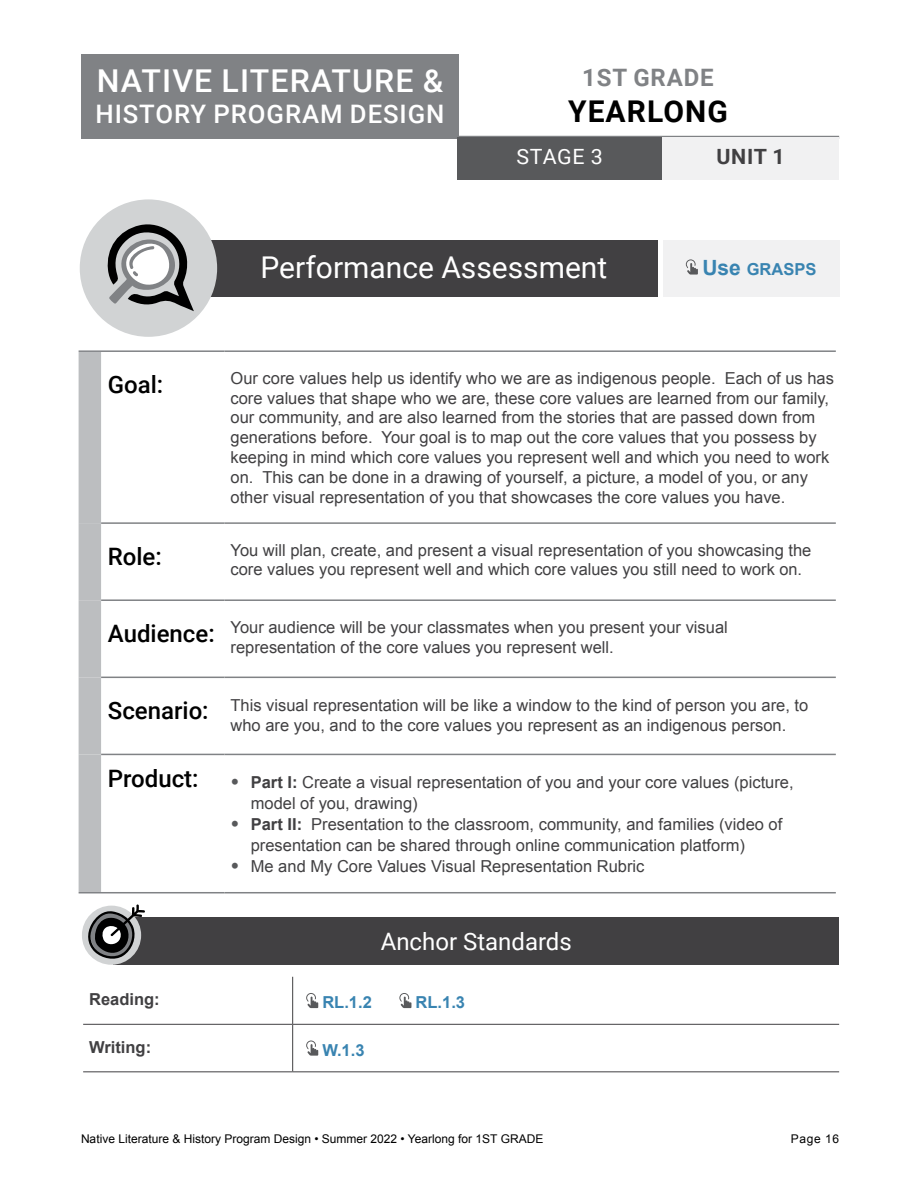
<style>
.page{position:relative;width:918px;height:1188px;background:#fff}
.page>*{position:absolute;margin:0;border:0;box-sizing:border-box;transform-origin:0 0}
.t1{font:500 31.5px "Roboto";letter-spacing:.035em;color:#fff}
.t2{font:30px "Roboto";color:#fff}
.t3{font:700 30px "Roboto";letter-spacing:.035em;color:#000}
.t4{font:500 25.5px "Roboto";letter-spacing:.035em;color:#fff}
.t5{font:500 24px "Roboto";color:#000}
.t6{font:24px "Roboto";color:#fff}
.t7{font:700 24px "Roboto";letter-spacing:.035em;color:#808285}
.t8{font:21px "Roboto";letter-spacing:.035em;color:#fff}
.t9{font:700 21px "Roboto";color:#414042}
.t10{font:16.5px/19.8px "Arial";color:#414042}
.t11{font:700 16.5px "Arial";color:#3984b1}
.t12{font:700 16.5px "Arial";color:#414042}
.t13{font:12px "Arial";color:#000}
.s1{font-size:21px}
.s2{font-family:"Roboto";font-weight:500;font-size:24px;color:#000}
.s3{font-weight:900;font-size:18px;color:#58595b}
.s4{font-weight:700}
</style>
<div class="page">
<div style="left:81px;top:54px;width:378px;height:85px;background:#808285"></div>
<hr style="left:81px;top:136px;width:758px;height:3px;background:#808285">
<div style="left:457px;top:137px;width:205px;height:43px;background:#58595b"></div>
<div style="left:662px;top:137px;width:177px;height:43px;background:#f1f1f2"></div>
<div style="left:200px;top:240px;width:458px;height:56px;background:#414042"></div>
<div style="left:80px;top:199px;width:137px;height:138px;background:#d1d3d4;border-radius:50%"></div>
<svg style="left:107px;top:224px;width:87px;height:87px"></svg>
<div style="left:663px;top:240px;width:176px;height:56px;background:#f1f1f2"></div>
<svg style="left:686px;top:259px;width:12px;height:16px"></svg>
<hr style="left:79px;top:350px;width:146px;height:2px;background:#808285">
<hr style="left:225px;top:350px;width:611px;height:2px;background:#808285">
<hr style="left:101px;top:522px;width:124px;height:2px;background:#808285">
<hr style="left:225px;top:522px;width:611px;height:2px;background:#808285">
<hr style="left:101px;top:599px;width:124px;height:2px;background:#808285">
<hr style="left:225px;top:599px;width:611px;height:2px;background:#808285">
<hr style="left:101px;top:677px;width:124px;height:1px;background:#808285">
<hr style="left:225px;top:677px;width:611px;height:1px;background:#808285">
<hr style="left:101px;top:754px;width:124px;height:1px;background:#808285">
<hr style="left:225px;top:754px;width:611px;height:1px;background:#808285">
<hr style="left:79px;top:892px;width:146px;height:1px;background:#808285">
<hr style="left:225px;top:892px;width:611px;height:1px;background:#808285">
<div style="left:79px;top:352px;width:22px;height:171px;background:#bcbec0"></div>
<div style="left:79px;top:523px;width:22px;height:77px;background:#bcbec0"></div>
<div style="left:79px;top:600px;width:22px;height:77px;background:#bcbec0"></div>
<div style="left:79px;top:677px;width:22px;height:77px;background:#bcbec0"></div>
<div style="left:79px;top:754px;width:22px;height:138px;background:#bcbec0"></div>
<div style="left:113px;top:917px;width:726px;height:48px;background:#414042"></div>
<div style="left:82px;top:906px;width:59px;height:59px;background:#d1d3d4;border-radius:50%"></div>
<svg style="left:86px;top:904px;width:59px;height:57px"></svg>
<hr style="left:292px;top:977px;width:1px;height:47px;background:#414042">
<hr style="left:83px;top:1024px;width:210px;height:1px;background:#414042">
<hr style="left:293px;top:1024px;width:546px;height:1px;background:#414042">
<hr style="left:292px;top:1025px;width:1px;height:46px;background:#414042">
<hr style="left:83px;top:1071px;width:210px;height:1px;background:#414042">
<hr style="left:293px;top:1071px;width:546px;height:1px;background:#414042">
<svg style="left:306px;top:993px;width:12px;height:15px"></svg>
<svg style="left:399px;top:993px;width:12px;height:15px"></svg>
<svg style="left:306px;top:1041px;width:12px;height:15px"></svg>
<h1 class="t1" style="left:97px;top:59px;width:348px">NATIVE LITERATURE &amp;</h1>
<h3 class="t4" style="left:96px;top:96px;width:350px">HISTORY PROGRAM DESIGN</h3>
<h3 class="t7" style="left:582px;top:60px;width:133px">1ST GRADE</h3>
<h2 class="t3" style="left:568px;top:90px;width:161px">YEARLONG</h2>
<p class="t8" style="left:517px;top:141px;width:88px">STAGE 3</p>
<p class="t9" style="left:716px;top:141px;width:70px">UNIT 1</p>
<h2 class="t2" style="left:261px;top:246px;width:348px">Performance Assessment</h2>
<p class="t11" style="left:702px;top:258px;width:116px"><span class="s1">Use</span> GRASPS</p>
<h3 class="t5" style="left:108px;top:367px;width:57px">Goal:</h3>
<p class="t10" style="left:231px;top:368px;width:605px">Our core values help us identify who we are as indigenous people. Each of us has core values that shape who we are, these core values are learned from our family, our community, and are also learned from the stories that are passed down from generations before. Your goal is to map out the core values that you possess by keeping in mind which core values you represent well and which you need to work on. This can be done in a drawing of yourself, a picture, a model of you, or any other visual representation of you that showcases the core values you have.</p>
<h3 class="t5" style="left:108px;top:539px;width:56px">Role:</h3>
<p class="t10" style="left:231px;top:540px;width:582px">You will plan, create, and present a visual representation of you showcasing the core values you represent well and which core values you still need to work on.</p>
<p class="t10" style="left:108px;top:617px;width:622px;text-align:center"><span class="s2">Audience:</span> Your audience will be your classmates when you present your visual representation of the core values you represent well.</p>
<p class="t10" style="left:231px;top:696px;width:579px;text-indent:-123px"><span class="s2">Scenario:</span> This visual representation will be like a window to the kind of person you are, to who are you, and to the core values you represent as an indigenous person.</p>
<h3 class="t5" style="left:108px;top:761px;width:92px">Product:</h3>
<p class="t10" style="left:251px;top:772px;width:544px;line-height:21px;text-indent:-20px"><span class="s3">•</span> <span class="s4">Part I:</span> Create a visual representation of you and your core values (picture, model of you, drawing)</p>
<p class="t10" style="left:251px;top:814px;width:533px;line-height:21px;text-indent:-20px"><span class="s3">•</span> <span class="s4">Part II:</span> Presentation to the classroom, community, and families (video of presentation can be shared through online communication platform)</p>
<p class="t10" style="left:231px;top:857px;width:415px"><span class="s3">•</span> Me and My Core Values Visual Representation Rubric</p>
<h3 class="t6" style="left:381px;top:924px;width:193px">Anchor Standards</h3>
<p class="t12" style="left:89px;top:988px;width:72px">Reading:</p>
<p class="t11" style="left:322px;top:991px;width:51px">RL.1.2</p>
<p class="t11" style="left:416px;top:991px;width:51px">RL.1.3</p>
<p class="t12" style="left:89px;top:1036px;width:64px">Writing:</p>
<p class="t11" style="left:322px;top:1039px;width:44px">W.1.3</p>
<p class="t13" style="left:81px;top:1131px;width:464px">Native Literature &amp; History Program Design • Summer 2022 • Yearlong for 1ST GRADE</p>
<p class="t13" style="left:791px;top:1131px;width:50px">Page 16</p>
</div>
